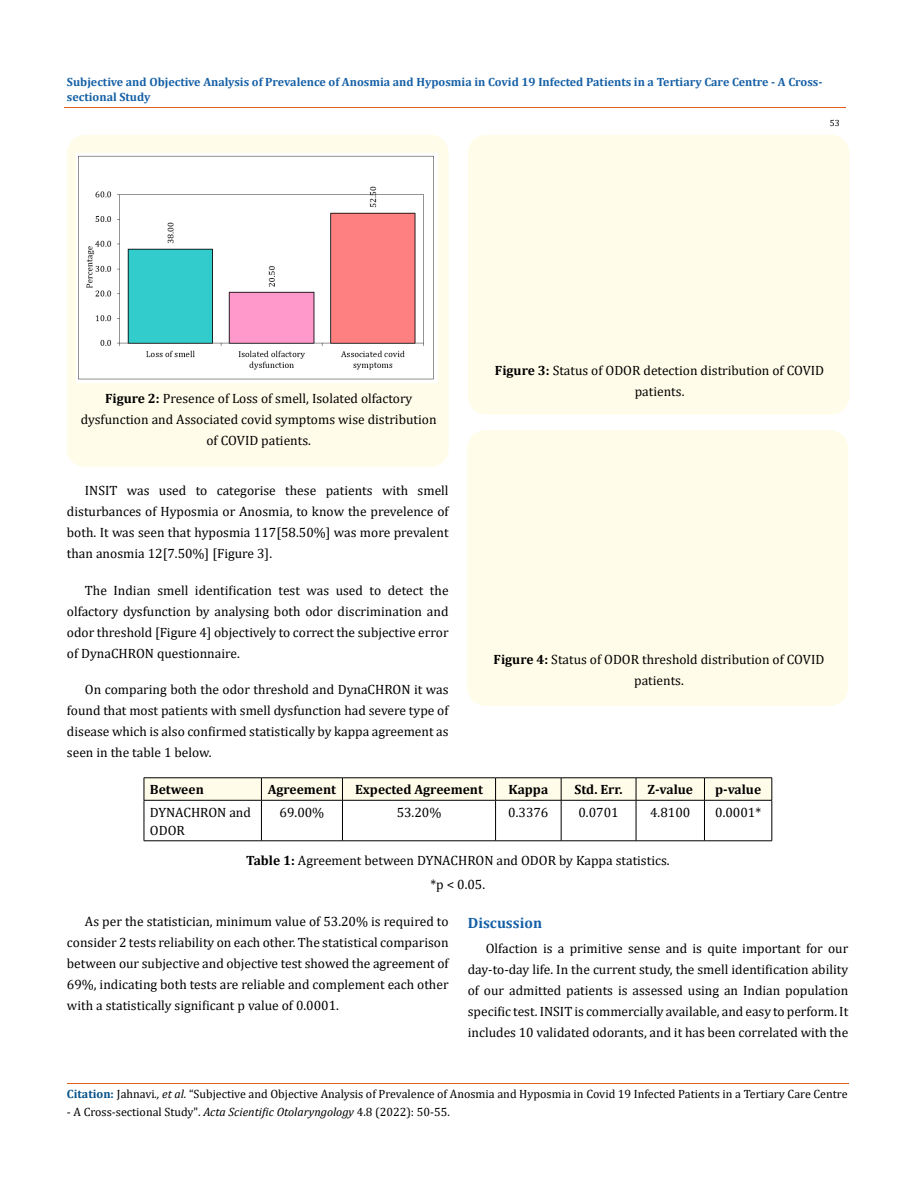
<style>
.page{position:relative;width:917px;height:1188px;background:#fff}
.page>*{position:absolute;margin:0;border:0;box-sizing:border-box;transform-origin:0 0}
.t1{font:700 15px "Cambria";color:#1560a6}
.t2{font:13.5px/21px "Cambria";color:#000;text-align:justify}
.t3{font:700 13.5px "Cambria";color:#000}
.t4{font:12px "Cambria";color:#000}
.t5{font:700 12px/15px "Cambria";color:#1560a6}
.t6{font:9px "Cambria";color:#000}
.s1{font-weight:700}
.s2{font-weight:700;color:#035089}
.s3{font-style:italic}
</style>
<div class="page">
<div style="left:67px;top:135px;width:381px;height:332px;background:#fffde9;border-radius:18px"></div>
<img style="left:77px;top:154px;width:361px;height:228px">
<div style="left:468px;top:135px;width:381px;height:279px;background:#fffde9;border-radius:18px"></div>
<div style="left:467px;top:430px;width:381px;height:276px;background:#fffde9;border-radius:18px"></div>
<svg style="left:144px;top:778px;width:628px;height:22px;background:#f6f4e0"></svg>
<hr style="left:144px;top:800px;width:117px;height:1px;background:#000">
<hr style="left:144px;top:800px;width:1px;height:41px;background:#000">
<hr style="left:261px;top:800px;width:81px;height:1px;background:#000">
<hr style="left:261px;top:800px;width:1px;height:41px;background:#000">
<hr style="left:342px;top:800px;width:153px;height:1px;background:#000">
<hr style="left:342px;top:800px;width:1px;height:41px;background:#000">
<hr style="left:495px;top:800px;width:66px;height:1px;background:#000">
<hr style="left:495px;top:800px;width:1px;height:41px;background:#000">
<hr style="left:561px;top:800px;width:75px;height:1px;background:#000">
<hr style="left:561px;top:800px;width:1px;height:41px;background:#000">
<hr style="left:636px;top:800px;width:68px;height:1px;background:#000">
<hr style="left:635px;top:800px;width:1px;height:41px;background:#000">
<hr style="left:704px;top:800px;width:68px;height:1px;background:#000">
<hr style="left:704px;top:800px;width:1px;height:41px;background:#000">
<hr style="left:771px;top:800px;width:1px;height:41px;background:#000">
<hr style="left:144px;top:841px;width:117px;height:1px;background:#000">
<hr style="left:261px;top:841px;width:81px;height:1px;background:#000">
<hr style="left:342px;top:841px;width:153px;height:1px;background:#000">
<hr style="left:495px;top:841px;width:66px;height:1px;background:#000">
<hr style="left:561px;top:841px;width:75px;height:1px;background:#000">
<hr style="left:636px;top:841px;width:68px;height:1px;background:#000">
<hr style="left:704px;top:841px;width:68px;height:1px;background:#000">
<hr style="left:64px;top:108px;width:781px;height:1px;background:#e05d1a">
<hr style="left:67px;top:1083px;width:781px;height:1px;background:#e05d1a">
<p class="t5" style="left:67px;top:74px;width:757px">Subjective and Objective Analysis of Prevalence of Anosmia and Hyposmia in Covid 19 Infected Patients in a Tertiary Care Centre - A Cross&shy;sectional Study</p>
<p class="t6" style="left:829px;top:118px;width:11px">53</p>
<p class="t2" style="left:81px;top:388px;width:357px;text-align:center"><span class="s1">Figure 2:</span> Presence of Loss of smell, Isolated olfactory dysfunction and Associated covid symptoms wise distribution of COVID patients.</p>
<p class="t2" style="left:67px;top:480px;width:383px;text-indent:18px">INSIT was used to categorise these patients with smell disturbances of Hyposmia or Anosmia, to know the prevelence of both. It was seen that hyposmia 117[58.50%] was more prevalent than anosmia 12[7.50%] [Figure 3].</p>
<p class="t2" style="left:67px;top:580px;width:383px;text-indent:18px">The Indian smell identification test was used to detect the olfactory dysfunction by analysing both odor discrimination and odor threshold [Figure 4] objectively to correct the subjective error of DynaCHRON questionnaire.</p>
<p class="t2" style="left:67px;top:679px;width:383px;text-indent:18px">On comparing both the odor threshold and DynaCHRON it was found that most patients with smell dysfunction had severe type of disease which is also confirmed statistically by kappa agreement as seen in the table 1 below.</p>
<p class="t2" style="left:495px;top:360px;width:331px;text-align:center"><span class="s1">Figure 3:</span> Status of ODOR detection distribution of COVID patients.</p>
<p class="t2" style="left:493px;top:649px;width:332px;text-align:center"><span class="s1">Figure 4:</span> Status of ODOR threshold distribution of COVID patients.</p>
<p class="t3" style="left:150px;top:780px;width:55px">Between</p>
<p class="t3" style="left:268px;top:780px;width:70px">Agreement</p>
<p class="t3" style="left:355px;top:780px;width:129px">Expected Agreement</p>
<p class="t3" style="left:508px;top:780px;width:41px">Kappa</p>
<p class="t3" style="left:574px;top:780px;width:49px">Std. Err.</p>
<p class="t3" style="left:647px;top:780px;width:47px">Z-value</p>
<p class="t3" style="left:715px;top:780px;width:48px">p-value</p>
<p class="t2" style="left:150px;top:803px;width:103px;line-height:18px">DYNACHRON and<br>ODOR</p>
<p class="t2" style="left:279px;top:802px;width:46px">69.00%</p>
<p class="t2" style="left:396px;top:802px;width:46px">53.20%</p>
<p class="t2" style="left:508px;top:802px;width:42px">0.3376</p>
<p class="t2" style="left:578px;top:802px;width:42px">0.0701</p>
<p class="t2" style="left:650px;top:802px;width:42px">4.8100</p>
<p class="t2" style="left:715px;top:802px;width:47px">0.0001*</p>
<p class="t2" style="left:246px;top:848px;width:425px;line-height:24px;text-align:center"><span class="s1">Table 1:</span> Agreement between DYNACHRON and ODOR by Kappa statistics. *p &lt; 0.05.</p>
<p class="t2" style="left:67px;top:911px;width:383px;text-indent:18px">As per the statistician, minimum value of 53.20% is required to consider 2 tests reliability on each other. The statistical comparison between our subjective and objective test showed the agreement of 69%, indicating both tests are reliable and complement each other with a statistically significant p value of 0.0001.</p>
<p class="t1" style="left:468px;top:912px;width:76px">Discussion</p>
<p class="t2" style="left:468px;top:938px;width:382px;text-indent:18px">Olfaction is a primitive sense and is quite important for our day-to-day life. In the current study, the smell identification ability of our admitted patients is assessed using an Indian population specific test. INSIT is commercially available, and easy to perform. It includes 10 validated odorants, and it has been correlated with the</p>
<p class="t4" style="left:67px;top:1087px;width:782px"><span class="s2">Citation:</span> Jahnavi<span class="s3">., et al.</span> “Subjective and Objective Analysis of Prevalence of Anosmia and Hyposmia in Covid 19 Infected Patients in a Tertiary Care Centre</p>
<p class="t4" style="left:67px;top:1105px;width:384px">- A Cross-sectional Study". <span class="s3">Acta Scientific Otolaryngology</span> 4.8 (2022): 50-55.</p>
</div>
